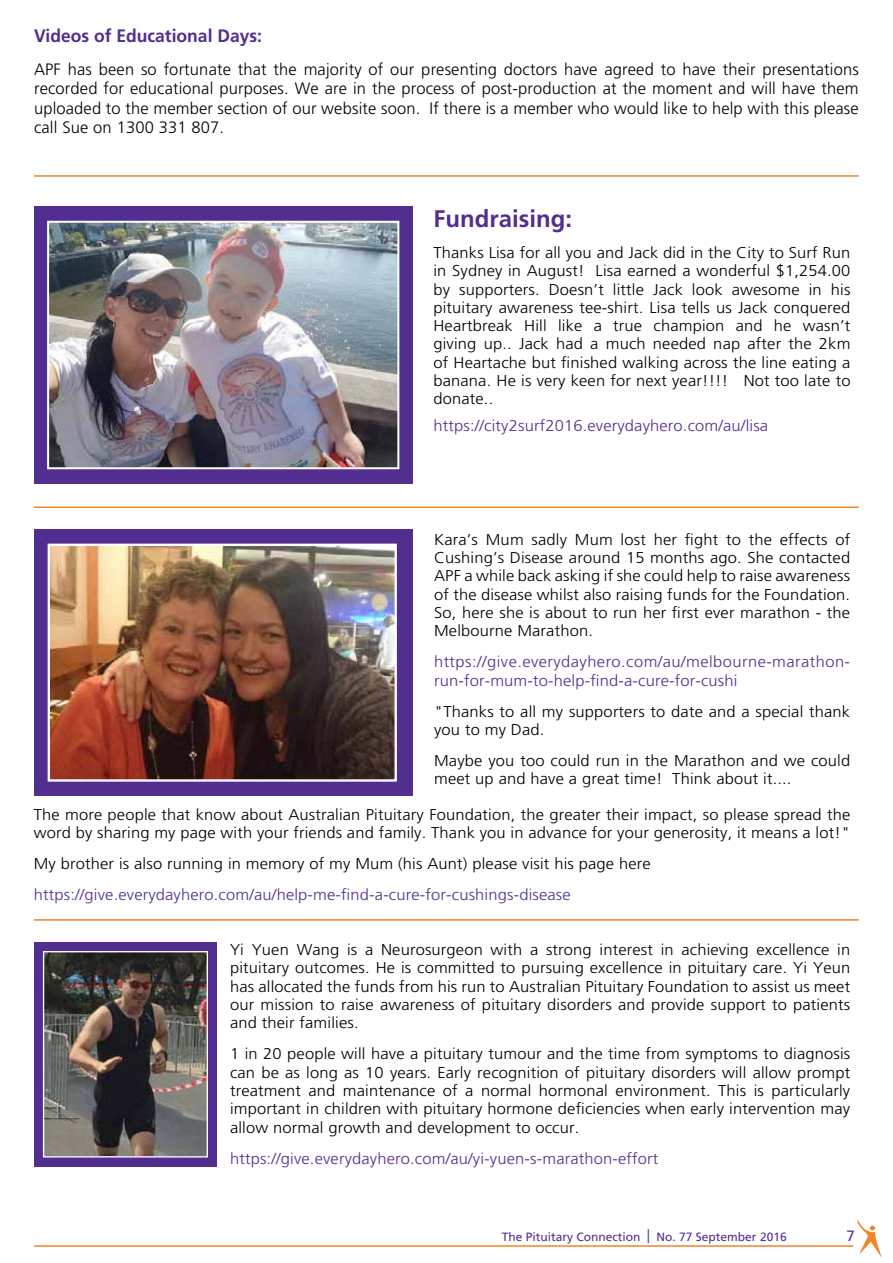
<style>
.page{position:relative;width:893px;height:1263px;background:#fff}
.page>*{position:absolute;margin:0;border:0;box-sizing:border-box;transform-origin:0 0}
.t1{font:700 24px "Frutiger";color:#522e91}
.t2{font:700 18px "Frutiger";color:#522e91}
.t3{font:300 16.5px/19.5px "Frutiger";letter-spacing:.01em;color:#000;text-align:justify}
.t4{font:300 15.6px/18.3px "Frutiger";letter-spacing:.01em;color:#000;text-align:justify;scale:1.05 1}
.t5{font:300 15.6px/18.3px "Frutiger";letter-spacing:.01em;color:#522e91;scale:1.05 1}
.t6{font:15px "Frutiger";color:#522e91}
.t7{font:12px "Frutiger";color:#522e91}
.s1{font-size:18.45px}
</style>
<div class="page">
<hr style="left:34px;top:1245px;width:819px;height:2px;background:#f58427">
<svg style="left:857px;top:1219px;width:25px;height:39px"></svg>
<hr style="left:34px;top:506px;width:825px;height:2px;background:#f58427">
<hr style="left:34px;top:919px;width:825px;height:2px;background:#f58427">
<hr style="left:34px;top:175px;width:825px;height:2px;background:#f58427">
<div style="left:34px;top:206px;width:378px;height:278px;background:#522e91"></div>
<img style="left:50px;top:224px;width:346px;height:242px">
<div style="left:47px;top:221px;width:352px;height:248px;border:2px solid #fff"></div>
<div style="left:34px;top:529px;width:378px;height:267px;background:#522e91"></div>
<div style="left:34px;top:942px;width:183px;height:224px;background:#522e91"></div>
<img style="left:51px;top:547px;width:343px;height:232px">
<div style="left:48px;top:544px;width:349px;height:238px;border:2px solid #fff"></div>
<img style="left:45px;top:953px;width:161px;height:202px">
<div style="left:43px;top:951px;width:165px;height:206px;border:1px solid #fff"></div>
<p class="t2" style="left:34px;top:26px;width:229px">Videos of Educational Days:</p>
<p class="t3" style="left:34px;top:59px;width:826px">APF has been so fortunate that the majority of our presenting doctors have agreed to have their presentations recorded for educational purposes. We are in the process of post-production at the moment and will have them uploaded to the member section of our website soon. If there is a member who would like to help with this please call Sue on 1300 331 807.</p>
<h1 class="t1" style="left:433px;top:204px;width:140px">Fundraising:</h1>
<p class="t4" style="left:433px;top:243px;width:399px">Thanks Lisa for all you and Jack did in the City to Surf Run in Sydney in August! Lisa earned a wonderful $1,254.00 by supporters. Doesn’t little Jack look awesome in his pituitary awareness tee-shirt. Lisa tells us Jack conquered Heartbreak Hill like a true champion and he wasn’t giving up.. Jack had a much needed nap after the 2km of Heartache but finished walking across the line eating a banana. He is very keen for next year!!!! Not too late to donate..</p>
<p class="t5" style="left:433px;top:416px;width:320px">https://city2surf2016.everydayhero.com/au/lisa</p>
<p class="t4" style="left:434px;top:530px;width:398px">Kara’s Mum sadly Mum lost her fight to the effects of Cushing’s Disease around 15 months ago. She contacted APF a while back asking if she could help to raise awareness of the disease whilst also raising funds for the Foundation.<br>So, here she is about to run her first ever marathon - the Melbourne Marathon.</p>
<p class="t5" style="left:434px;top:653px;width:398px">https://give.everydayhero.com/au/melbourne-marathon&shy;run-for-mum-to-help-find-a-cure-for-cushi</p>
<p class="t4" style="left:434px;top:702px;width:398px">"Thanks to all my supporters to date and a special thank you to my Dad.</p>
<p class="t4" style="left:434px;top:751px;width:398px">Maybe you too could run in the Marathon and we could meet up and have a great time! Think about it....</p>
<p class="t4" style="left:34px;top:805px;width:779px">The more people that know about Australian Pituitary Foundation, the greater their impact, so please spread the word by sharing my page with your friends and family. Thank you in advance for your generosity, it means a lot!"</p>
<p class="t4" style="left:34px;top:854px;width:589px">My brother is also running in memory of my Mum (his Aunt) please visit his page here</p>
<p class="t5" style="left:34px;top:885px;width:513px">https://give.everydayhero.com/au/help-me-find-a-cure-for-cushings-disease</p>
<p class="t4" style="left:230px;top:940px;width:592px">Yi Yuen Wang is a Neurosurgeon with a strong interest in achieving excellence in pituitary outcomes. He is committed to pursuing excellence in pituitary care. Yi Yeun has allocated the funds from his run to Australian Pituitary Foundation to assist us meet our mission to raise awareness of pituitary disorders and provide support to patients and their families.</p>
<p class="t4" style="left:230px;top:1045px;width:592px">1 in 20 people will have a pituitary tumour and the time from symptoms to diagnosis can be as long as 10 years. Early recognition of pituitary disorders will allow prompt treatment and maintenance of a normal hormonal environment. This is particularly important in children with pituitary hormone deficiencies when early intervention may allow normal growth and development to occur.</p>
<p class="t5" style="left:230px;top:1149px;width:409px">https://give.everydayhero.com/au/yi-yuen-s-marathon-effort</p>
<p class="t7" style="left:502px;top:1229px;width:286px">The Pituitary Connection <span class="s1">|</span> No. 77 September 2016</p>
<p class="t6" style="left:846px;top:1226px;width:10px">7</p>
</div>
